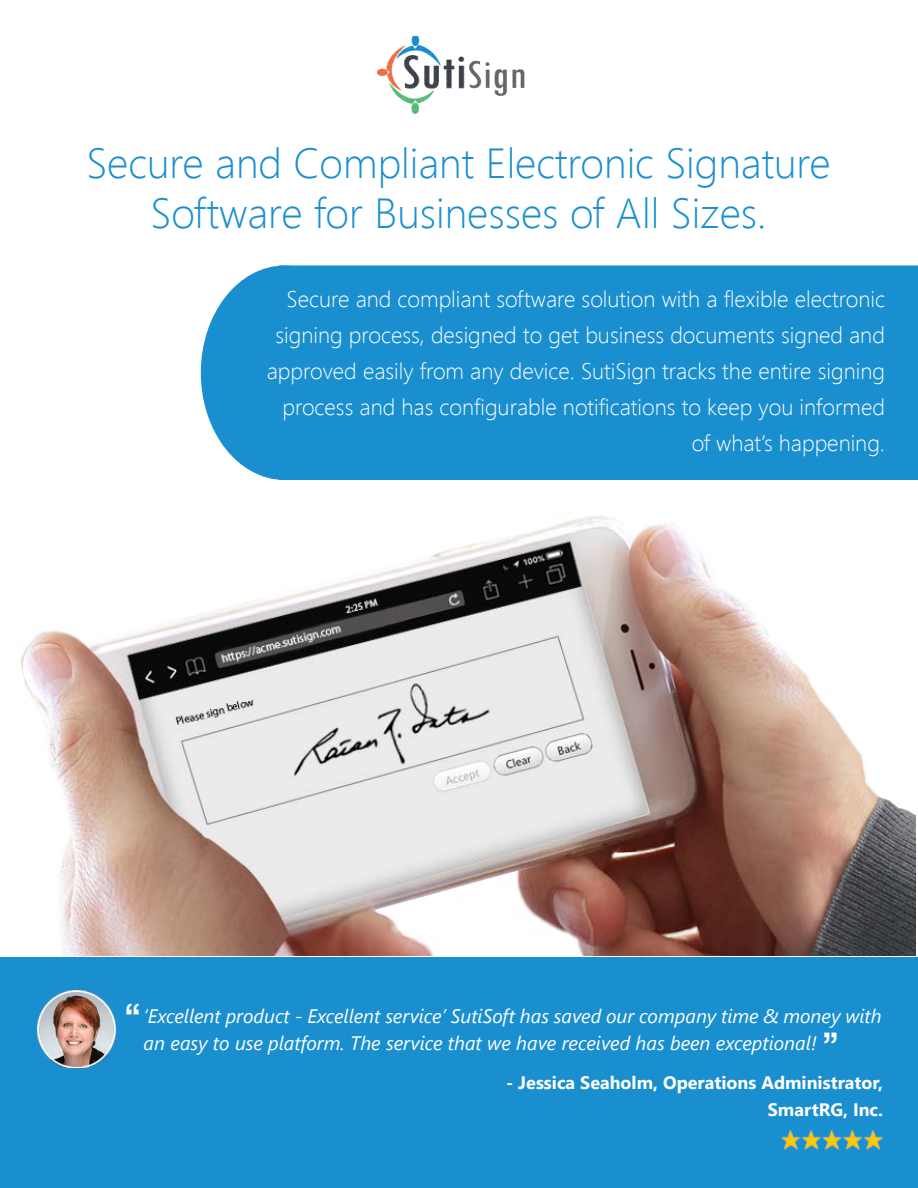
<style>
.page{position:relative;width:918px;height:1188px;background:#fff}
.page>*{position:absolute;margin:0;border:0;box-sizing:border-box;transform-origin:0 0}
.t1{font:700 45px "Shruti";color:#fff}
.t2{font:300 42px/50.4px "Segoe UI";color:#1a8fcf;text-align:center}
.t3{font:300 22.5px/36px "Segoe UI";color:#fff;text-align:right}
.t4{font:italic 19.5px/27px "Segoe UI";color:#fff}
.t5{font:700 18px/27px "Segoe UI";color:#fff;text-align:right}
</style>
<div class="page">
<div style="left:0;top:957px;width:918px;height:231px;background:#1a8fcf"></div>
<img style="left:37px;top:990px;width:78px;height:78px">
<img style="left:780px;top:1130px;width:102px;height:20px">
<div style="left:257px;top:266px;width:661px;height:214px;background:#1a8fcf"></div>
<div style="left:201px;top:266px;width:168px;height:214px;background:#1a8fcf;border-radius:50%"></div>
<img style="left:378px;top:36px;width:147px;height:78px">
<img style="left:20px;top:474px;width:896px;height:481px">
<h2 class="t2" style="left:86px;top:136px;width:746px">Secure and Compliant Electronic Signature<br>Software for Businesses of All Sizes.</h2>
<p class="t3" style="left:267px;top:280px;width:620px">Secure and compliant software solution with a flexible electronic signing process, designed to get business documents signed and approved easily from any device. SutiSign tracks the entire signing process and has configurable notifications to keep you informed of what’s happening.</p>
<h1 class="t1" style="left:125px;top:992px;width:17px">“</h1>
<p class="t4" style="left:144px;top:1001px;width:740px">‘Excellent product - Excellent service’ SutiSoft has saved our company time &amp; money with an easy to use platform. The service that we have received has been exceptional!</p>
<h1 class="t1" style="left:838px;top:1055px;width:17px;rotate:-180deg">“</h1>
<p class="t5" style="left:506px;top:1069px;width:379px">- Jessica Seaholm, Operations Administrator,<br>SmartRG, Inc.</p>
</div>
